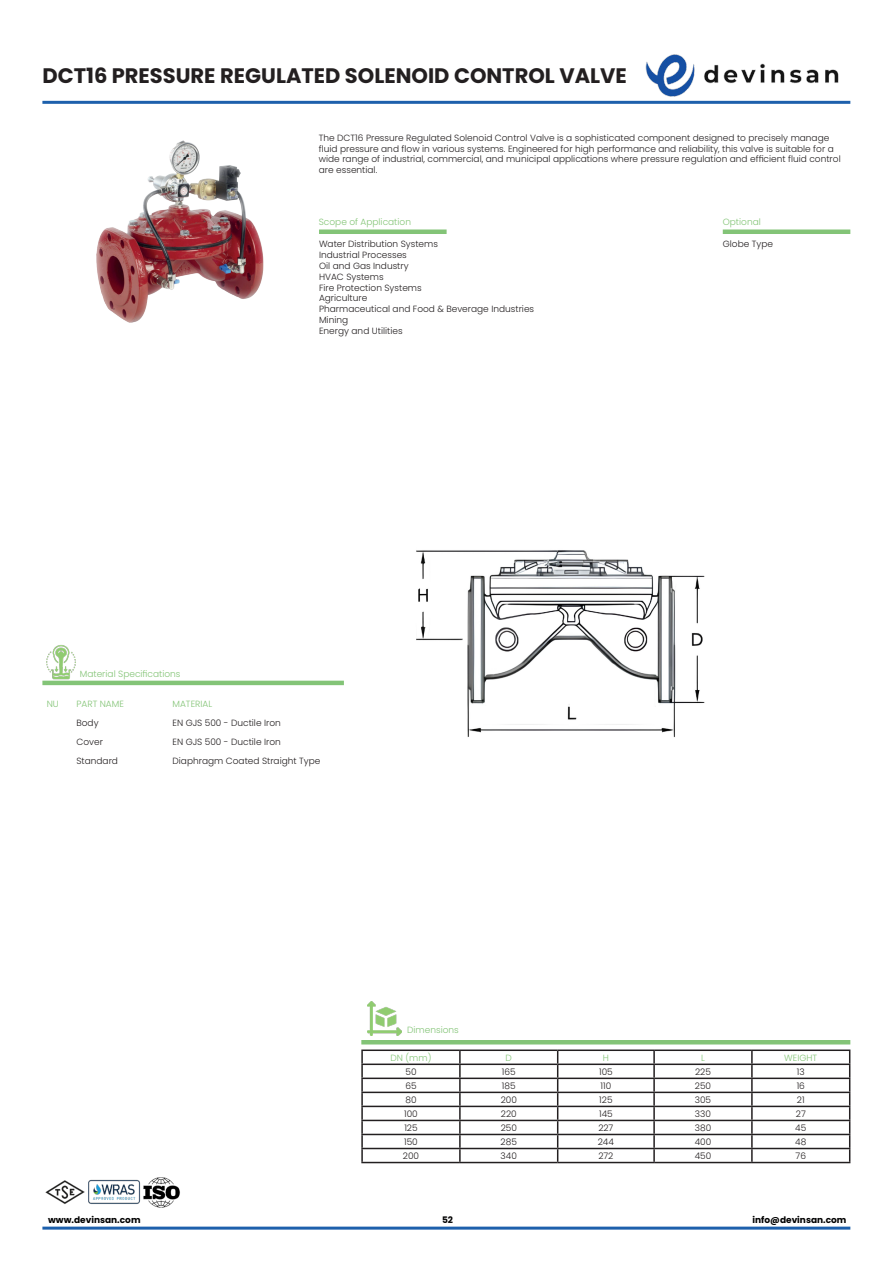
<style>
.page{position:relative;width:893px;height:1263px;background:#fff}
.page>*{position:absolute;margin:0;border:0;box-sizing:border-box;transform-origin:0 0}
.t1{font:700 21px "Poppins";color:#231f20}
.t2{font:300 9px/10.5px "Poppins";color:#231f20}
.t3{font:300 9px "Poppins";color:#83c476}
.t4{font:700 9px "Poppins";color:#000001}
</style>
<div class="page">
<img style="left:639px;top:54px;width:212px;height:50px">
<img style="left:45px;top:1180px;width:40px;height:24px">
<img style="left:88px;top:1180px;width:52px;height:24px">
<img style="left:140px;top:1177px;width:40px;height:31px">
<div style="left:42px;top:106px;width:277px;height:299px;background:#fff;opacity:.75"></div>
<hr style="left:361px;top:1049px;width:99px;height:2px;background:#231f20">
<hr style="left:460px;top:1049px;width:98px;height:2px;background:#231f20">
<hr style="left:558px;top:1049px;width:96px;height:2px;background:#231f20">
<hr style="left:654px;top:1049px;width:98px;height:2px;background:#231f20">
<hr style="left:752px;top:1049px;width:98px;height:2px;background:#231f20">
<hr style="left:361px;top:1063px;width:99px;height:2px;background:#231f20">
<hr style="left:460px;top:1063px;width:98px;height:2px;background:#231f20">
<hr style="left:558px;top:1063px;width:96px;height:2px;background:#231f20">
<hr style="left:654px;top:1063px;width:98px;height:2px;background:#231f20">
<hr style="left:752px;top:1063px;width:98px;height:2px;background:#231f20">
<hr style="left:361px;top:1077px;width:99px;height:2px;background:#231f20">
<hr style="left:460px;top:1077px;width:98px;height:2px;background:#231f20">
<hr style="left:558px;top:1077px;width:96px;height:2px;background:#231f20">
<hr style="left:654px;top:1077px;width:98px;height:2px;background:#231f20">
<hr style="left:752px;top:1077px;width:98px;height:2px;background:#231f20">
<hr style="left:361px;top:1091px;width:99px;height:2px;background:#231f20">
<hr style="left:460px;top:1091px;width:98px;height:2px;background:#231f20">
<hr style="left:558px;top:1091px;width:96px;height:2px;background:#231f20">
<hr style="left:654px;top:1091px;width:98px;height:2px;background:#231f20">
<hr style="left:752px;top:1091px;width:98px;height:2px;background:#231f20">
<hr style="left:361px;top:1106px;width:99px;height:1px;background:#231f20">
<hr style="left:460px;top:1106px;width:98px;height:1px;background:#231f20">
<hr style="left:558px;top:1106px;width:96px;height:1px;background:#231f20">
<hr style="left:654px;top:1106px;width:98px;height:1px;background:#231f20">
<hr style="left:752px;top:1106px;width:98px;height:1px;background:#231f20">
<hr style="left:361px;top:1120px;width:99px;height:1px;background:#231f20">
<hr style="left:460px;top:1120px;width:98px;height:1px;background:#231f20">
<hr style="left:558px;top:1120px;width:96px;height:1px;background:#231f20">
<hr style="left:654px;top:1120px;width:98px;height:1px;background:#231f20">
<hr style="left:752px;top:1120px;width:98px;height:1px;background:#231f20">
<hr style="left:361px;top:1134px;width:99px;height:1px;background:#231f20">
<hr style="left:460px;top:1134px;width:98px;height:1px;background:#231f20">
<hr style="left:558px;top:1134px;width:96px;height:1px;background:#231f20">
<hr style="left:654px;top:1134px;width:98px;height:1px;background:#231f20">
<hr style="left:752px;top:1134px;width:98px;height:1px;background:#231f20">
<hr style="left:361px;top:1148px;width:99px;height:1px;background:#231f20">
<svg style="left:361px;top:1051px;width:2px;height:111px"></svg>
<hr style="left:460px;top:1148px;width:98px;height:1px;background:#231f20">
<svg style="left:459px;top:1051px;width:2px;height:111px"></svg>
<hr style="left:558px;top:1148px;width:96px;height:1px;background:#231f20">
<svg style="left:557px;top:1051px;width:1px;height:111px"></svg>
<hr style="left:654px;top:1148px;width:98px;height:1px;background:#231f20">
<svg style="left:653px;top:1051px;width:2px;height:111px"></svg>
<hr style="left:752px;top:1148px;width:98px;height:1px;background:#231f20">
<svg style="left:751px;top:1051px;width:2px;height:111px"></svg>
<svg style="left:849px;top:1051px;width:1px;height:111px"></svg>
<hr style="left:361px;top:1162px;width:99px;height:1px;background:#231f20">
<hr style="left:460px;top:1162px;width:98px;height:1px;background:#231f20">
<hr style="left:558px;top:1162px;width:96px;height:1px;background:#231f20">
<hr style="left:654px;top:1162px;width:98px;height:1px;background:#231f20">
<hr style="left:752px;top:1162px;width:98px;height:1px;background:#231f20">
<hr style="left:42px;top:681px;width:302px;height:4px;background:#83c477">
<hr style="left:361px;top:1040px;width:489px;height:4px;background:#83c477">
<img style="left:42px;top:645px;width:46px;height:41px">
<img style="left:367px;top:1001px;width:34px;height:34px">
<div style="left:319px;top:229px;width:128px;height:5px;background:#83c477"></div>
<div style="left:723px;top:229px;width:127px;height:5px;background:#83c477"></div>
<hr style="left:42px;top:1226px;width:808px;height:3px;background:#1d60ac">
<hr style="left:42px;top:101px;width:808px;height:3px;background:#1d60ac">
<img style="left:416px;top:550px;width:289px;height:188px">
<p class="t1" style="left:42px;top:63px;width:586px">DCT16 PRESSURE REGULATED SOLENOID CONTROL VALVE</p>
<p class="t2" style="left:319px;top:133px;width:523px">The DCT16 Pressure Regulated Solenoid Control Valve is a sophisticated component designed to precisely manage fluid pressure and flow in various systems. Engineered for high performance and reliability, this valve is suitable for a wide range of industrial, commercial, and municipal applications where pressure regulation and efficient fluid control are essential.</p>
<p class="t3" style="left:80px;top:669px;width:102px">Material Specifications</p>
<p class="t3" style="left:319px;top:217px;width:94px">Scope of Application</p>
<p class="t3" style="left:723px;top:217px;width:40px">Optional</p>
<p class="t2" style="left:319px;top:239px;width:120px">Water Distribution Systems</p>
<p class="t2" style="left:319px;top:250px;width:89px">Industrial Processes</p>
<p class="t2" style="left:319px;top:261px;width:91px">Oil and Gas Industry</p>
<p class="t2" style="left:319px;top:271px;width:66px">HVAC Systems</p>
<p class="t2" style="left:319px;top:282px;width:104px">Fire Protection Systems</p>
<p class="t2" style="left:319px;top:293px;width:50px">Agriculture</p>
<p class="t2" style="left:319px;top:304px;width:217px">Pharmaceutical and Food &amp; Beverage Industries</p>
<p class="t2" style="left:319px;top:315px;width:31px">Mining</p>
<p class="t2" style="left:319px;top:325px;width:85px">Energy and Utilities</p>
<p class="t2" style="left:723px;top:239px;width:52px">Globe Type</p>
<p class="t3" style="left:47px;top:698px;width:14px">NU</p>
<p class="t3" style="left:76px;top:698px;width:49px">PART NAME</p>
<p class="t3" style="left:173px;top:698px;width:41px">MATERIAL</p>
<p class="t2" style="left:76px;top:718px;width:24px">Body</p>
<p class="t2" style="left:173px;top:718px;width:110px">EN GJS 500 - Ductile Iron</p>
<p class="t2" style="left:76px;top:737px;width:28px">Cover</p>
<p class="t2" style="left:173px;top:737px;width:110px">EN GJS 500 - Ductile Iron</p>
<p class="t2" style="left:76px;top:756px;width:43px">Standard</p>
<p class="t2" style="left:173px;top:756px;width:149px">Diaphragm Coated Straight Type</p>
<p class="t3" style="left:407px;top:1025px;width:53px">Dimensions</p>
<p class="t3" style="left:390px;top:1052px;width:42px">DN (mm)</p>
<p class="t3" style="left:506px;top:1052px;width:8px">D</p>
<p class="t3" style="left:603px;top:1052px;width:8px">H</p>
<p class="t3" style="left:701px;top:1052px;width:5px">L</p>
<p class="t3" style="left:784px;top:1052px;width:35px">WEIGHT</p>
<p class="t2" style="left:405px;top:1066px;width:13px">50</p>
<p class="t2" style="left:502px;top:1066px;width:15px">165</p>
<p class="t2" style="left:599px;top:1066px;width:15px">105</p>
<p class="t2" style="left:695px;top:1066px;width:17px">225</p>
<p class="t2" style="left:797px;top:1066px;width:9px">13</p>
<p class="t2" style="left:405px;top:1080px;width:13px">65</p>
<p class="t2" style="left:502px;top:1080px;width:15px">185</p>
<p class="t2" style="left:600px;top:1080px;width:12px">110</p>
<p class="t2" style="left:695px;top:1080px;width:18px">250</p>
<p class="t2" style="left:797px;top:1080px;width:10px">16</p>
<p class="t2" style="left:405px;top:1094px;width:13px">80</p>
<p class="t2" style="left:501px;top:1094px;width:18px">200</p>
<p class="t2" style="left:599px;top:1094px;width:15px">125</p>
<p class="t2" style="left:695px;top:1094px;width:18px">305</p>
<p class="t2" style="left:797px;top:1094px;width:9px">21</p>
<p class="t2" style="left:404px;top:1108px;width:15px">100</p>
<p class="t2" style="left:501px;top:1108px;width:17px">220</p>
<p class="t2" style="left:599px;top:1108px;width:15px">145</p>
<p class="t2" style="left:695px;top:1108px;width:18px">330</p>
<p class="t2" style="left:796px;top:1108px;width:11px">27</p>
<p class="t2" style="left:404px;top:1122px;width:15px">125</p>
<p class="t2" style="left:501px;top:1122px;width:18px">250</p>
<p class="t2" style="left:598px;top:1122px;width:17px">227</p>
<p class="t2" style="left:695px;top:1122px;width:18px">380</p>
<p class="t2" style="left:795px;top:1122px;width:13px">45</p>
<p class="t2" style="left:404px;top:1136px;width:15px">150</p>
<p class="t2" style="left:501px;top:1136px;width:18px">285</p>
<p class="t2" style="left:598px;top:1136px;width:18px">244</p>
<p class="t2" style="left:695px;top:1136px;width:18px">400</p>
<p class="t2" style="left:795px;top:1136px;width:13px">48</p>
<p class="t2" style="left:403px;top:1150px;width:18px">200</p>
<p class="t2" style="left:501px;top:1150px;width:18px">340</p>
<p class="t2" style="left:598px;top:1150px;width:17px">272</p>
<p class="t2" style="left:695px;top:1150px;width:18px">450</p>
<p class="t2" style="left:796px;top:1150px;width:12px">76</p>
<p class="t4" style="left:48px;top:1215px;width:94px">www.devinsan.com</p>
<p class="t4" style="left:442px;top:1215px;width:12px">52</p>
<p class="t4" style="left:753px;top:1215px;width:95px">info@devinsan.com</p>
</div>
